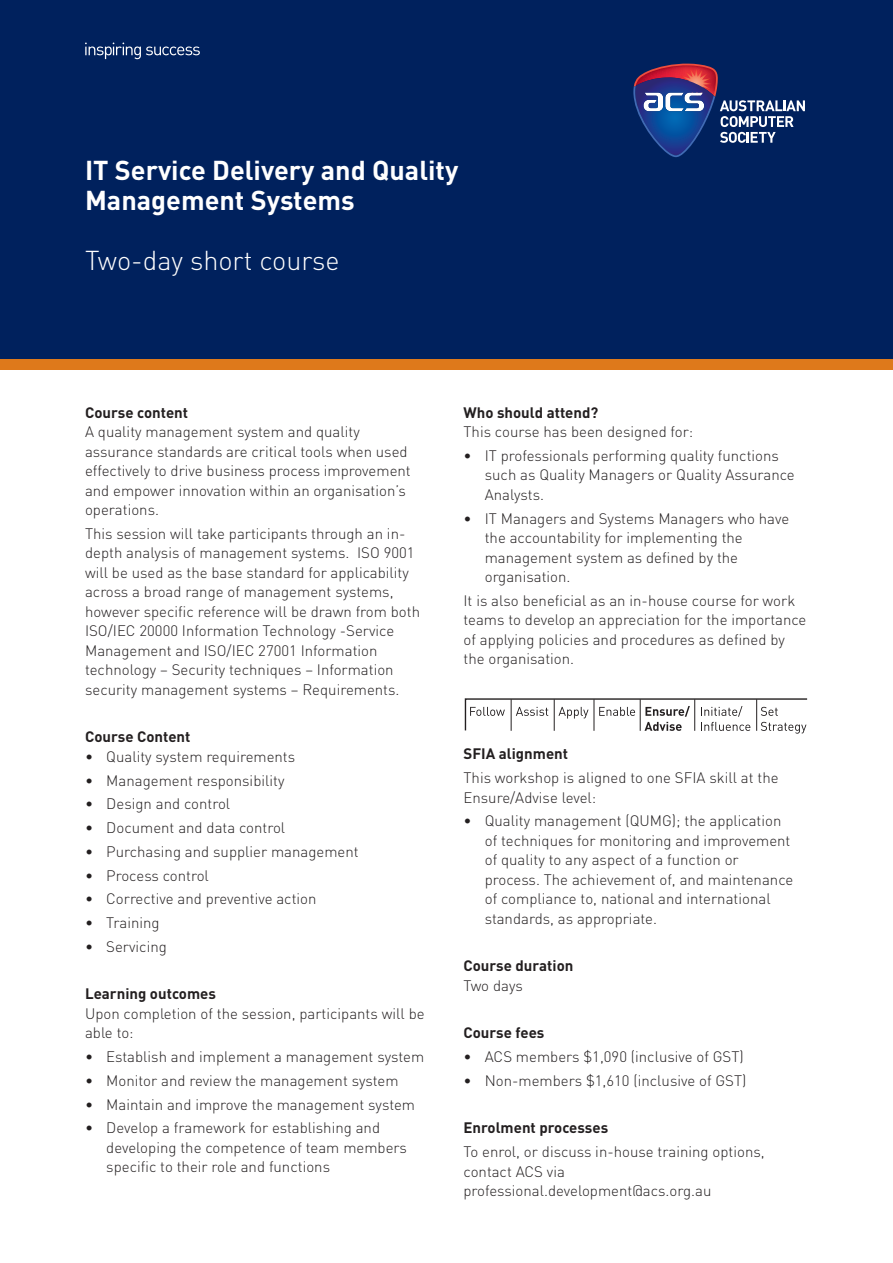
<style>
.page{position:relative;width:893px;height:1263px;background:#fff}
.page>*{position:absolute;margin:0;border:0;box-sizing:border-box;transform-origin:0 0}
.t1{font:700 27px/30px "DIN";color:#fff}
.t2{font:300 27px "DIN";color:#fff}
.t3{font:300 15px/19.5px "DIN";color:#231f20}
.t4{font:700 15px/19.5px "DIN";color:#231f20}
.s1{font-weight:700}
.s2{font-weight:300}
</style>
<div class="page">
<div style="left:0;top:0;width:893px;height:370px;background:#00215d"></div>
<div style="left:0;top:359px;width:893px;height:11px;background:#de791b"></div>
<svg style="left:464px;top:698px;width:344px;height:36px"></svg>
<svg style="left:633px;top:63px;width:172px;height:94px"></svg>
<svg style="left:85px;top:43px;width:115px;height:16px"></svg>
<p class="t1" style="left:85px;top:154px;width:375px">IT Service Delivery and Quality<br>Management Systems</p>
<p class="t2" style="left:85px;top:243px;width:256px">Two-day short course</p>
<p class="t3" style="left:85px;top:402px;width:327px"><span class="s1">Course content<br></span>A quality management system and quality assurance standards are critical tools when used effectively to drive business process improvement and empower innovation within an organisation’s operations.</p>
<p class="t3" style="left:85px;top:523px;width:337px">This session will take participants through an in&shy;depth analysis of management systems. ISO 9001 will be used as the base standard for applicability across a broad range of management systems, however specific reference will be drawn from both ISO/IEC 20000 Information Technology -Service Management and ISO/IEC 27001 Information technology – Security techniques – Information security management systems – Requirements.</p>
<p class="t4" style="left:85px;top:726px;width:107px">Course Content</p>
<p class="t3" style="left:85px;top:746px;width:212px">• Quality system requirements</p>
<p class="t3" style="left:85px;top:770px;width:201px">• Management responsibility</p>
<p class="t3" style="left:85px;top:794px;width:147px">• Design and control</p>
<p class="t3" style="left:85px;top:818px;width:202px">• Document and data control</p>
<p class="t3" style="left:85px;top:841px;width:275px">• Purchasing and supplier management</p>
<p class="t3" style="left:85px;top:865px;width:125px">• Process control</p>
<p class="t3" style="left:85px;top:889px;width:233px">• Corrective and preventive action</p>
<p class="t3" style="left:85px;top:913px;width:76px">• Training</p>
<p class="t3" style="left:85px;top:936px;width:83px">• Servicing</p>
<p class="t3" style="left:85px;top:984px;width:341px"><span class="s1">Learning outcomes<br></span>Upon completion of the session, participants will be able to:</p>
<p class="t3" style="left:85px;top:1047px;width:341px">• Establish and implement a management system</p>
<p class="t3" style="left:85px;top:1070px;width:315px">• Monitor and review the management system</p>
<p class="t3" style="left:85px;top:1094px;width:332px">• Maintain and improve the management system</p>
<p class="t3" style="left:106px;top:1118px;width:302px;text-indent:-21px">• Develop a framework for establishing and developing the competence of team members specific to their role and functions</p>
<p class="t3" style="left:463px;top:402px;width:231px"><span class="s1">Who should attend?<br></span>This course has been designed for:</p>
<p class="t3" style="left:485px;top:445px;width:312px;text-indent:-21px">• IT professionals performing quality functions such as Quality Managers or Quality Assurance<br>Analysts.</p>
<p class="t3" style="left:485px;top:508px;width:306px;text-indent:-21px">• IT Managers and Systems Managers who have the accountability for implementing the management system as defined by the organisation.</p>
<p class="t3" style="left:463px;top:590px;width:344px">It is also beneficial as an in-house course for work teams to develop an appreciation for the importance of applying policies and procedures as defined by the organisation.</p>
<p class="t4" style="left:463px;top:743px;width:106px">SFIA alignment</p>
<p class="t3" style="left:463px;top:768px;width:317px">This workshop is aligned to one SFIA skill at the<br>Ensure/Advise level:</p>
<p class="t3" style="left:485px;top:811px;width:310px;text-indent:-21px">• Quality management (QUMG); the application of techniques for monitoring and improvement of quality to any aspect of a function or process. The achievement of, and maintenance of compliance to, national and international standards, as appropriate.</p>
<p class="t4" style="left:463px;top:955px;width:111px">Course duration<br><span class="s2">Two days</span></p>
<p class="t4" style="left:463px;top:1022px;width:82px">Course fees</p>
<p class="t3" style="left:463px;top:1047px;width:282px">• ACS members $1,090 (inclusive of GST)</p>
<p class="t3" style="left:463px;top:1070px;width:284px">• Non-members $1,610 (inclusive of GST)</p>
<p class="t4" style="left:463px;top:1117px;width:146px">Enrolment processes</p>
<p class="t3" style="left:463px;top:1142px;width:303px">To enrol, or discuss in-house training options, contact ACS via professional.development@acs.org.au</p>
</div>
